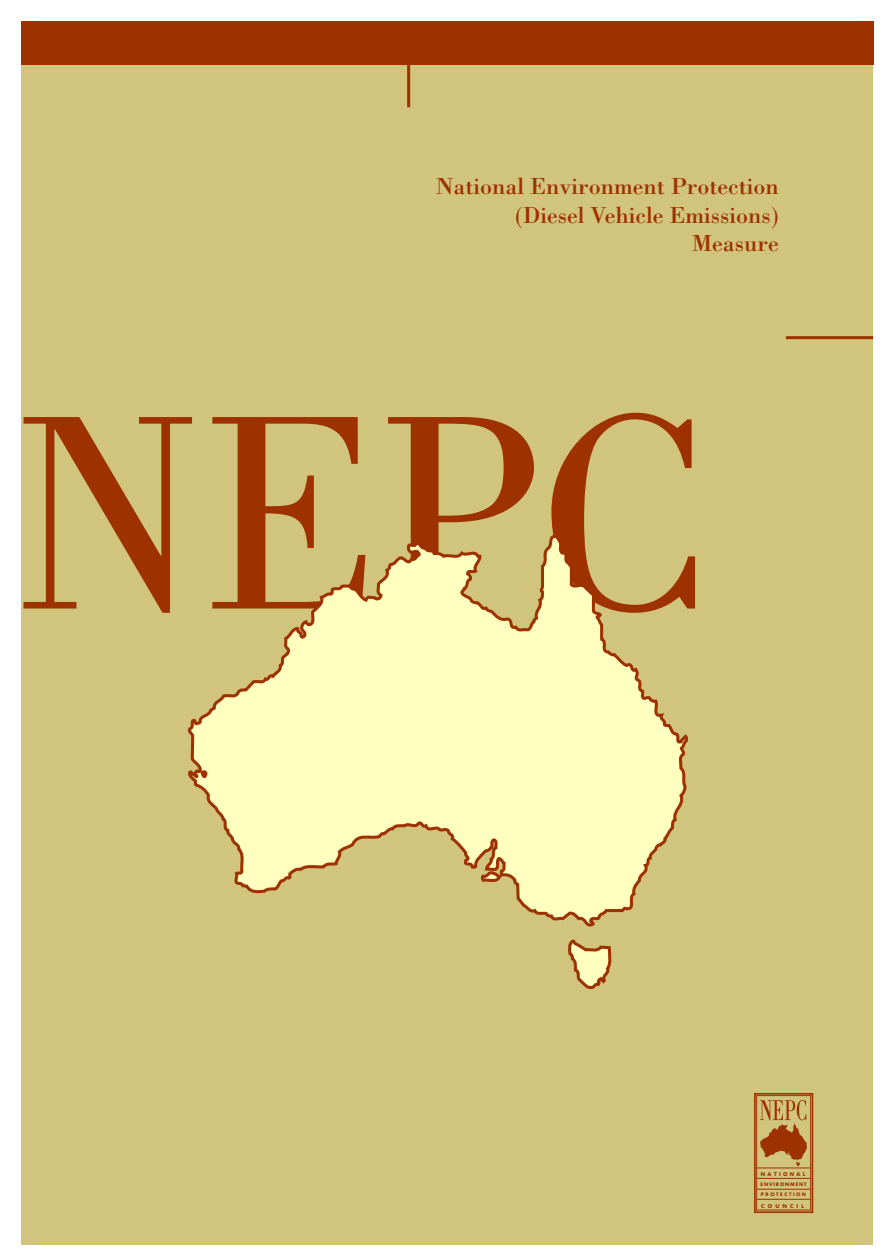
<style>
.page{position:relative;width:888px;height:1260px;background:#fff}
.page>*{position:absolute;margin:0;border:0;box-sizing:border-box;transform-origin:0 0}
.t1{font:286.65px "Bodoni";color:#9e3100}
.t2{font:24px/28.5px "Bodoni";color:#9e3100;text-align:right}
.t3{font:700 5.1px "Futura";letter-spacing:.44em;color:#9e3100}
.t4{font:700 5.1px "Futura";letter-spacing:.615em;color:#9e3100}
.t5{font:700 4.65px "Futura";letter-spacing:.19em;color:#9e3100}
.t6{font:700 4.65px "Futura";letter-spacing:.335em;color:#9e3100}
</style>
<div class="page">
<div style="left:21px;top:21px;width:852px;height:1224px;background:#d1c57e"></div>
<div style="left:21px;top:21px;width:852px;height:43px;background:#9e3100"></div>
<svg style="left:187px;top:535px;width:501px;height:392px;fill:#ffffbf"></svg>
<svg style="left:193px;top:770px;width:16px;height:9px"></svg>
<svg style="left:481px;top:870px;width:23px;height:14px"></svg>
<svg style="left:568px;top:939px;width:44px;height:50px"></svg>
<hr style="left:407px;top:40px;width:3px;height:67px;background:#9e3100">
<hr style="left:786px;top:336px;width:87px;height:3px;background:#9e3100">
<svg style="left:754px;top:1093px;width:60px;height:120px"></svg>
<p class="t2" style="left:436px;top:171px;width:344px">National Environment Protection (Diesel Vehicle Emissions)<br>Measure</p>
<h1 class="t1" style="left:13px;top:355px;width:702px">NEPC</h1>
<p class="t3" style="left:761px;top:1172px;width:46px">NATIONAL</p>
<p class="t5" style="left:761px;top:1182px;width:48px">ENVIRONMENT</p>
<p class="t6" style="left:761px;top:1193px;width:47px">PROTECTION</p>
<p class="t4" style="left:761px;top:1204px;width:44px">COUNCIL</p>
</div>
